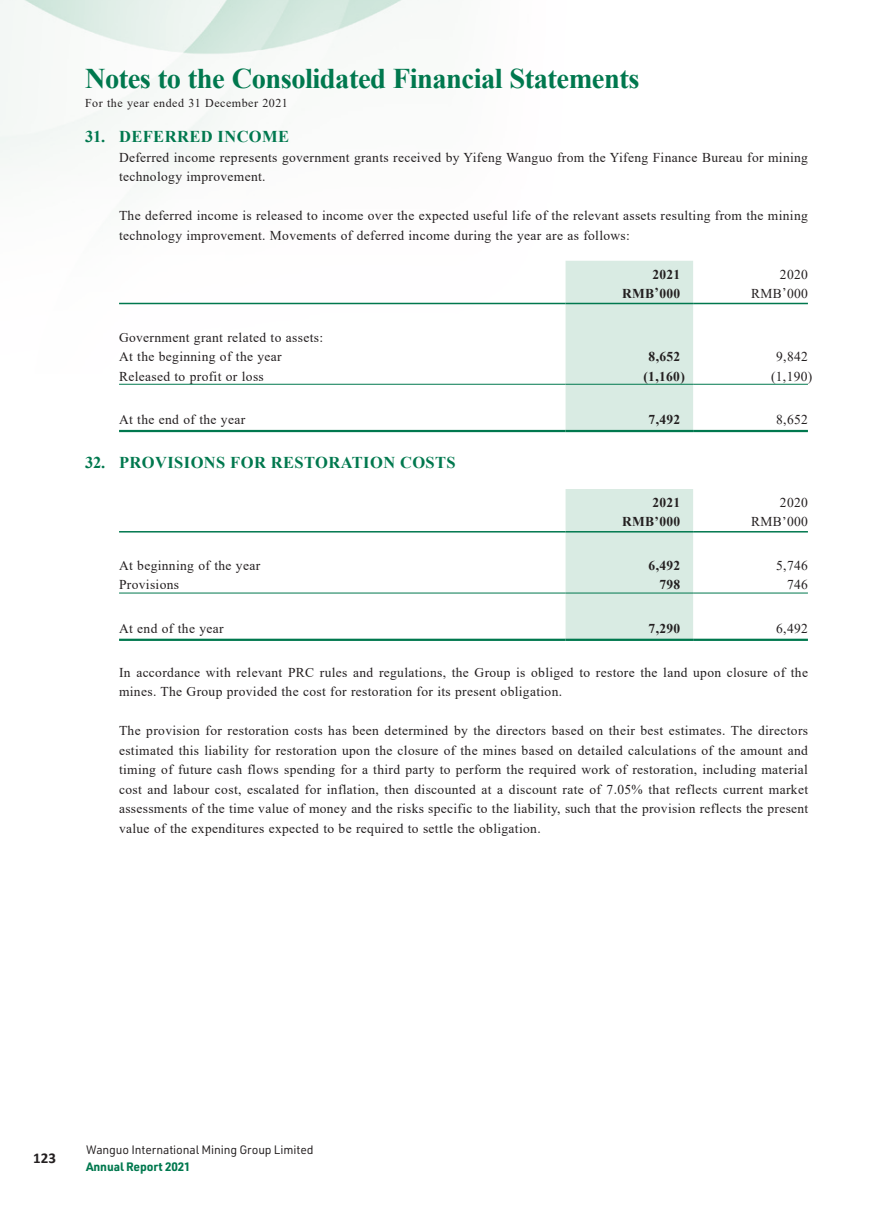
<style>
.page{position:relative;width:893px;height:1212px;background:#fff}
.page>*{position:absolute;margin:0;border:0;box-sizing:border-box;transform-origin:0 0}
.t1{font:700 28.5px "Times New Roman";letter-spacing:-.02em;color:#00784e}
.Heading_1{font:700 16.5px "Times New Roman";letter-spacing:.025em;color:#00784e}
.t2{font:700 15px "Calibri";color:#231f20}
.Body_Text{font:13.5px/19.5px "Times New Roman";letter-spacing:.025em;color:#231f20}
.Body_Text-2{font:700 13.5px "Times New Roman";letter-spacing:.025em;color:#231f20}
.t3{font:12px "URWDIN";letter-spacing:-.01em;color:#231f20}
.t4{font:12px "Times New Roman";letter-spacing:.04em;color:#231f20}
.t5{font:700 12px "URWDIN";letter-spacing:-.01em;color:#00784e}
</style>
<div class="page">
<img style="left:0;top:0;width:778px;height:373px">
<div style="left:566px;top:261px;width:127px;height:169px;background:#d9ebe3"></div>
<hr style="left:119px;top:303px;width:447px;height:1px;background:#00784e">
<hr style="left:566px;top:303px;width:127px;height:1px;background:#00784e">
<hr style="left:693px;top:303px;width:115px;height:1px;background:#00784e">
<hr style="left:119px;top:384px;width:447px;height:1px;background:#00784e">
<hr style="left:566px;top:384px;width:127px;height:1px;background:#00784e">
<hr style="left:693px;top:384px;width:115px;height:1px;background:#00784e">
<hr style="left:119px;top:430px;width:447px;height:2px;background:#00784e">
<hr style="left:566px;top:430px;width:127px;height:2px;background:#00784e">
<hr style="left:693px;top:430px;width:115px;height:2px;background:#00784e">
<div style="left:566px;top:489px;width:127px;height:150px;background:#d9ebe3"></div>
<hr style="left:119px;top:531px;width:447px;height:1px;background:#00784e">
<hr style="left:566px;top:531px;width:127px;height:1px;background:#00784e">
<hr style="left:693px;top:531px;width:115px;height:1px;background:#00784e">
<hr style="left:119px;top:593px;width:447px;height:1px;background:#00784e">
<hr style="left:566px;top:593px;width:127px;height:1px;background:#00784e">
<hr style="left:693px;top:593px;width:115px;height:1px;background:#00784e">
<hr style="left:119px;top:639px;width:447px;height:2px;background:#00784e">
<hr style="left:566px;top:639px;width:127px;height:2px;background:#00784e">
<hr style="left:693px;top:639px;width:115px;height:2px;background:#00784e">
<h1 class="t1" style="left:85px;top:58px;width:556px">Notes to the Consolidated Financial Statements</h1>
<p class="t4" style="left:85px;top:94px;width:204px">For the year ended 31 December 2021</p>
<p class="Heading_1" style="left:85px;top:125px;width:22px">31.</p>
<p class="Heading_1" style="left:85px;top:450px;width:22px">32.</p>
<p class="Heading_1" style="left:119px;top:125px;width:172px">DEFERRED INCOME</p>
<p class="Body_Text" style="left:119px;top:147px;width:690px">Deferred income represents government grants received by Yifeng Wanguo from the Yifeng Finance Bureau for mining technology improvement.</p>
<p class="Body_Text" style="left:119px;top:205px;width:690px">The deferred income is released to income over the expected useful life of the relevant assets resulting from the mining technology improvement. Movements of deferred income during the year are as follows:</p>
<p class="Body_Text" style="left:780px;top:264px;width:30px">2020</p>
<p class="Body_Text-2" style="left:652px;top:264px;width:30px">2021</p>
<p class="Body_Text-2" style="left:655px;top:283px;width:6px">’</p>
<p class="Body_Text-2" style="left:622px;top:284px;width:60px">RMB 000</p>
<p class="Body_Text" style="left:782px;top:283px;width:6px">‘</p>
<p class="Body_Text" style="left:751px;top:283px;width:58px">RMB 000</p>
<p class="Body_Text" style="left:119px;top:327px;width:206px">Government grant related to assets:</p>
<p class="Body_Text" style="left:119px;top:346px;width:164px">At the beginning of the year</p>
<p class="Body_Text-2" style="left:649px;top:347px;width:33px">8,652</p>
<p class="Body_Text" style="left:776px;top:346px;width:33px">9,842</p>
<p class="Body_Text" style="left:119px;top:366px;width:146px">Released to profit or loss</p>
<p class="Body_Text-2" style="left:643px;top:366px;width:43px">)1,160(</p>
<p class="Body_Text" style="left:771px;top:366px;width:43px">)1,190(</p>
<p class="Body_Text" style="left:119px;top:409px;width:128px">At the end of the year</p>
<p class="Heading_1" style="left:119px;top:450px;width:338px">PROVISIONS FOR RESTORATION COSTS</p>
<p class="Body_Text-2" style="left:649px;top:410px;width:33px">7,492</p>
<p class="Body_Text" style="left:776px;top:409px;width:33px">8,652</p>
<p class="Body_Text-2" style="left:652px;top:493px;width:30px">2021</p>
<p class="Body_Text" style="left:780px;top:492px;width:30px">2020</p>
<p class="Body_Text-2" style="left:622px;top:512px;width:60px">RMB’000</p>
<p class="Body_Text" style="left:751px;top:512px;width:58px">RMB‘000</p>
<p class="Body_Text" style="left:119px;top:555px;width:143px">At beginning of the year</p>
<p class="Body_Text-2" style="left:649px;top:556px;width:33px">6,492</p>
<p class="Body_Text" style="left:776px;top:555px;width:33px">5,746</p>
<p class="Body_Text" style="left:119px;top:575px;width:62px">Provisions</p>
<p class="Body_Text-2" style="left:659px;top:575px;width:22px">798</p>
<p class="Body_Text" style="left:787px;top:575px;width:22px">746</p>
<p class="Body_Text" style="left:119px;top:618px;width:106px">At end of the year</p>
<p class="Body_Text" style="left:119px;top:662px;width:690px">In accordance with relevant PRC rules and regulations, the Group is obliged to restore the land upon closure of the mines. The Group provided the cost for restoration for its present obligation.</p>
<p class="Body_Text" style="left:119px;top:720px;width:691px;text-align:justify">The provision for restoration costs has been determined by the directors based on their best estimates. The directors estimated this liability for restoration upon the closure of the mines based on detailed calculations of the amount and timing of future cash flows spending for a third party to perform the required work of restoration, including material cost and labour cost, escalated for inflation, then discounted at a discount rate of 7.05% that reflects current market assessments of the time value of money and the risks specific to the liability, such that the provision reflects the present value of the expenditures expected to be required to settle the obligation.</p>
<p class="Body_Text-2" style="left:649px;top:619px;width:33px">7,290</p>
<p class="Body_Text" style="left:776px;top:618px;width:33px">6,492</p>
<p class="t2" style="left:33px;top:1147px;width:24px">123</p>
<p class="t3" style="left:86px;top:1142px;width:229px">Wanguo International Mining Group Limited</p>
<p class="t5" style="left:86px;top:1158px;width:106px">Annual Report 2021</p>
</div>
